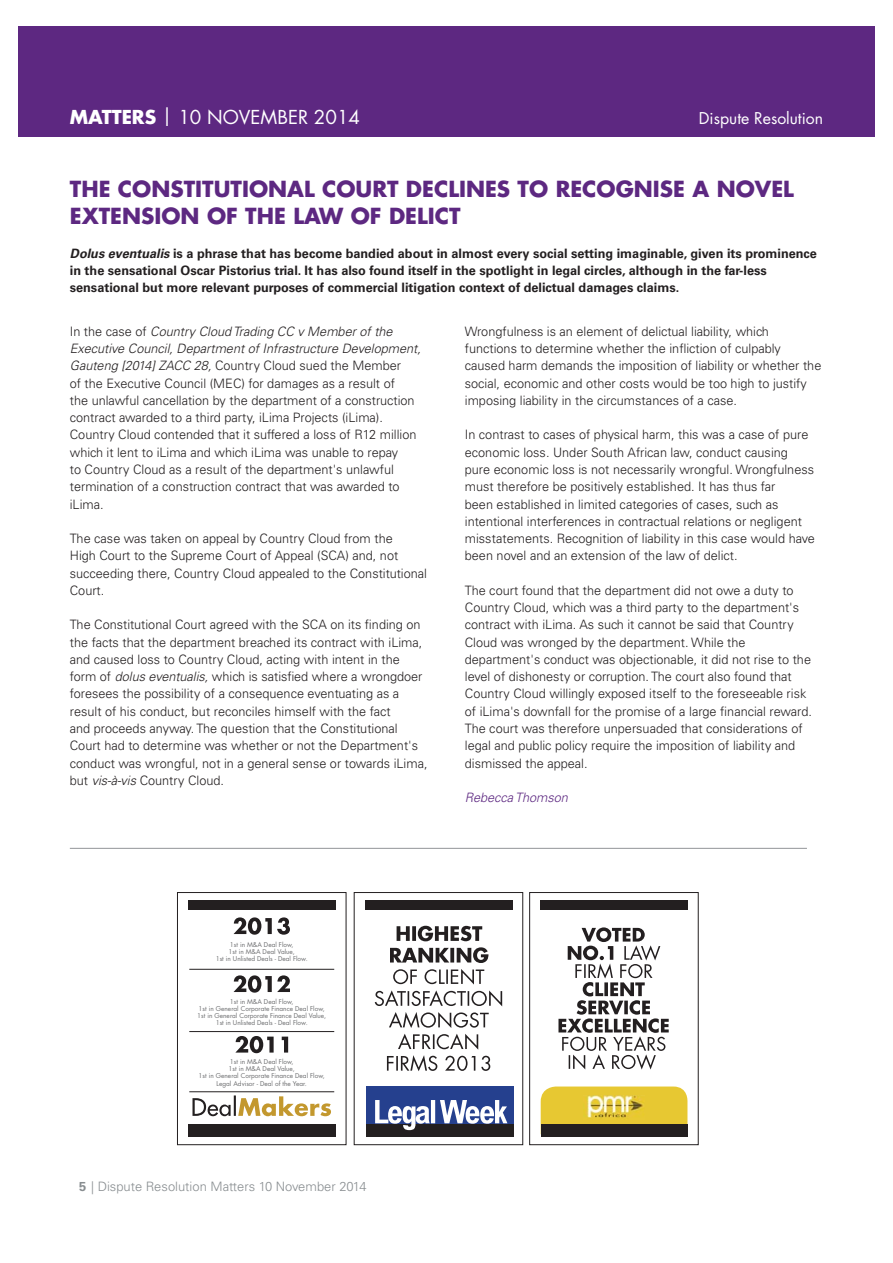
<style>
.page{position:relative;width:893px;height:1263px;background:#fff}
.page>*{position:absolute;margin:0;border:0;box-sizing:border-box;transform-origin:0 0}
.t1{font:700 21.6px/27.3px "Futura Std";color:#5d2881}
.t2{font:18.75px "Futura Std";color:#fff}
.t3{font:15.9px "Futura Std";color:#fff}
.t4{font:300 12.9px/17.2px "Univers LT Std";color:#231f20}
.t5{font:700 12.9px/17.2px "Univers LT Std";color:#231f20}
.t6{font:300 12.9px "Univers LT Std";color:#888d90}
.t7{font:italic 300 12.9px "Univers LT Std";color:#5d2881}
.t8{font:6.45px/7.2px "Futura Std";color:#6d6e70;text-align:center}
.s1{font-weight:700}
.s2{font-style:italic}
</style>
<div class="page">
<div style="left:529px;top:892px;width:169px;height:253px;border:1px solid #231f20"></div>
<svg style="left:540px;top:1087px;width:148px;height:47px;background:#e0c337"></svg>
<svg style="left:558px;top:927px;width:110px;height:143px"></svg>
<img style="left:583px;top:1095px;width:61px;height:24px">
<div style="left:540px;top:901px;width:147px;height:9px;background:#231f20"></div>
<div style="left:540px;top:1125px;width:147px;height:12px;background:#231f20"></div>
<div style="left:354px;top:892px;width:169px;height:253px;border:1px solid #231f20"></div>
<div style="left:365px;top:901px;width:147px;height:9px;background:#231f20"></div>
<div style="left:366px;top:1086px;width:147px;height:39px;background:#25408e"></div>
<div style="left:366px;top:1125px;width:147px;height:12px;background:#231f20"></div>
<svg style="left:375px;top:1100px;width:132px;height:30px"></svg>
<svg style="left:387px;top:1034px;width:103px;height:37px"></svg>
<svg style="left:389px;top:1012px;width:99px;height:16px"></svg>
<svg style="left:390px;top:947px;width:98px;height:16px"></svg>
<svg style="left:396px;top:926px;width:86px;height:15px"></svg>
<svg style="left:375px;top:969px;width:127px;height:37px"></svg>
<div style="left:177px;top:892px;width:169px;height:253px;border:1px solid #231f20"></div>
<div style="left:188px;top:901px;width:147px;height:9px;background:#231f20"></div>
<div style="left:188px;top:1125px;width:147px;height:12px;background:#231f20"></div>
<svg style="left:192px;top:1095px;width:139px;height:21px"></svg>
<hr style="left:189px;top:1031px;width:145px;height:1px;background:#231f20">
<hr style="left:189px;top:1091px;width:145px;height:1px;background:#231f20">
<svg style="left:235px;top:1036px;width:53px;height:17px"></svg>
<hr style="left:189px;top:969px;width:145px;height:1px;background:#231f20">
<svg style="left:233px;top:975px;width:57px;height:18px"></svg>
<svg style="left:233px;top:917px;width:57px;height:18px"></svg>
<hr style="left:70px;top:848px;width:737px;height:1px;background:#939598">
<div style="left:18px;top:26px;width:856px;height:111px;background:#5d2881"></div>
<h2 class="t2" style="left:70px;top:108px;width:292px"><span class="s1">MATTERS</span> | 10 NOVEMBER 2014</h2>
<p class="t3" style="left:698px;top:110px;width:126px">Dispute Resolution</p>
<h1 class="t1" style="left:70px;top:176px;width:725px">THE CONSTITUTIONAL COURT DECLINES TO RECOGNISE A NOVEL<br>EXTENSION OF THE LAW OF DELICT</h1>
<p class="t5" style="left:70px;top:245px;width:748px"><span class="s2">Dolus eventualis</span> is a phrase that has become bandied about in almost every social setting imaginable, given its prominence in the sensational Oscar Pistorius trial. It has also found itself in the spotlight in legal circles, although in the far-less sensational but more relevant purposes of commercial litigation context of delictual damages claims.</p>
<p class="t4" style="left:70px;top:323px;width:352px">In the case of <span class="s2">Country Cloud Trading CC v Member of the Executive Council, Department of Infrastructure Development, Gauteng [2014] ZACC 28,</span> Country Cloud sued the Member<br>of the Executive Council (MEC) for damages as a result of<br>the unlawful cancellation by the department of a construction contract awarded to a third party, iLima Projects (iLima).<br>Country Cloud contended that it suffered a loss of R12 million which it lent to iLima and which iLima was unable to repay<br>to Country Cloud as a result of the department's unlawful termination of a construction contract that was awarded to iLima.</p>
<p class="t4" style="left:70px;top:531px;width:359px">The case was taken on appeal by Country Cloud from the<br>High Court to the Supreme Court of Appeal (SCA) and, not succeeding there, Country Cloud appealed to the Constitutional Court.</p>
<p class="t4" style="left:70px;top:617px;width:359px">The Constitutional Court agreed with the SCA on its finding on the facts that the department breached its contract with iLima, and caused loss to Country Cloud, acting with intent in the form of <span class="s2">dolus eventualis,</span> which is satisfied where a wrongdoer foresees the possibility of a consequence eventuating as a result of his conduct, but reconciles himself with the fact<br>and proceeds anyway. The question that the Constitutional Court had to determine was whether or not the Department's conduct was wrongful, not in a general sense or towards iLima, but <span class="s2">vis-à-vis</span> Country Cloud.</p>
<p class="t4" style="left:465px;top:323px;width:358px">Wrongfulness is an element of delictual liability, which functions to determine whether the infliction of culpably caused harm demands the imposition of liability or whether the social, economic and other costs would be too high to justify imposing liability in the circumstances of a case.</p>
<p class="t4" style="left:465px;top:427px;width:351px">In contrast to cases of physical harm, this was a case of pure economic loss. Under South African law, conduct causing pure economic loss is not necessarily wrongful. Wrongfulness must therefore be positively established. It has thus far<br>been established in limited categories of cases, such as intentional interferences in contractual relations or negligent misstatements. Recognition of liability in this case would have been novel and an extension of the law of delict.</p>
<p class="t4" style="left:465px;top:582px;width:349px">The court found that the department did not owe a duty to Country Cloud, which was a third party to the department's contract with iLima. As such it cannot be said that Country Cloud was wronged by the department. While the department's conduct was objectionable, it did not rise to the level of dishonesty or corruption. The court also found that Country Cloud willingly exposed itself to the foreseeable risk of iLima's downfall for the promise of a large financial reward.<br>The court was therefore unpersuaded that considerations of legal and public policy require the imposition of liability and dismissed the appeal.</p>
<p class="t7" style="left:465px;top:791px;width:105px">Rebecca Thomson</p>
<p class="t8" style="left:216px;top:942px;width:94px">1st in M&amp;A Deal Flow,<br>1st in M&amp;A Deal Value,<br>1st in Unlisted Deals - Deal Flow.</p>
<p class="t8" style="left:197px;top:998px;width:130px">1st in M&amp;A Deal Flow,<br>1st in General Corporate Finance Deal Flow, 1st in General Corporate Finance Deal Value, 1st in Unlisted Deals - Deal Flow.</p>
<p class="t8" style="left:199px;top:1059px;width:128px">1st in M&amp;A Deal Flow,<br>1st in M&amp;A Deal Value,<br>1st in General Corporate Finance Deal Flow,<br>Legal Advisor - Deal of the Year.</p>
<p class="t6" style="left:79px;top:1180px;width:289px"><span class="s1">5</span> | Dispute Resolution Matters 10 November 2014</p>
</div>
